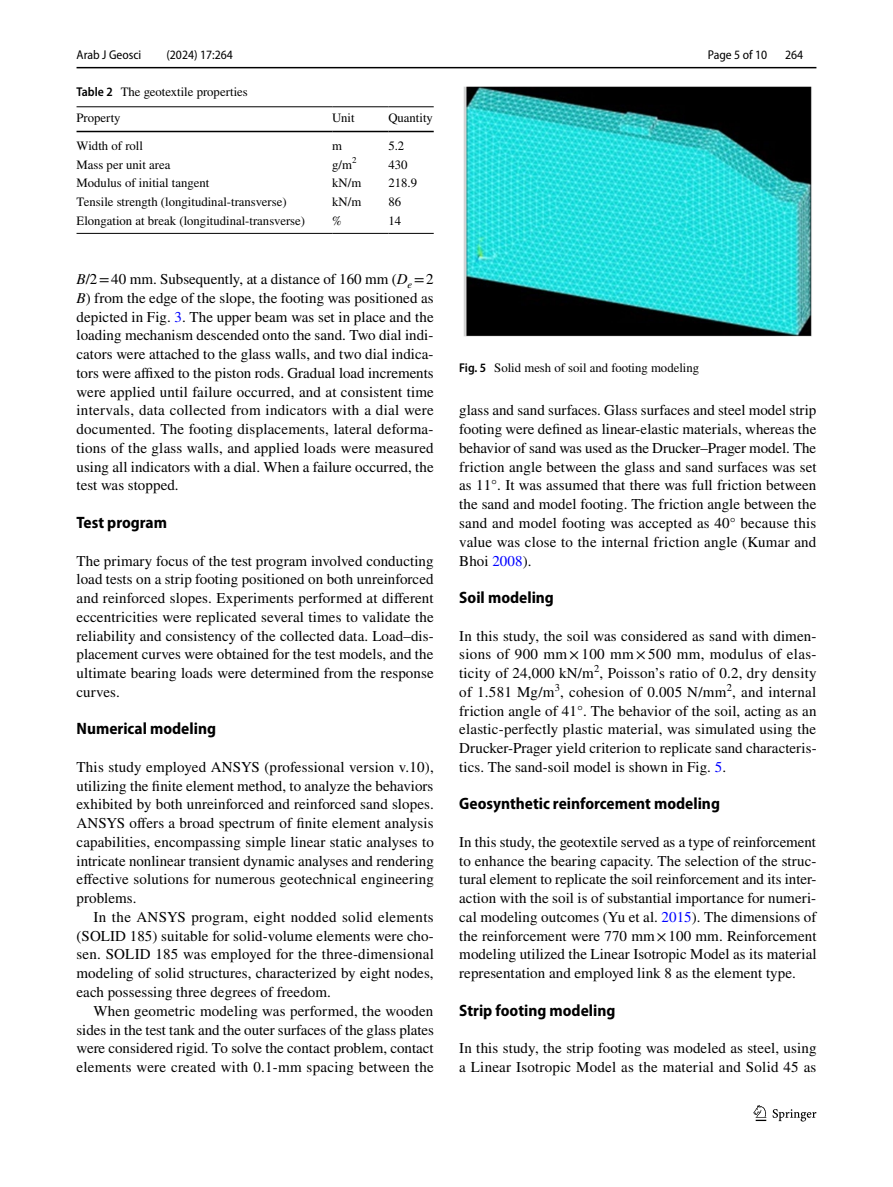
<style>
.page{position:relative;width:893px;height:1187px;background:#fff}
.page>*{position:absolute;margin:0;border:0;box-sizing:border-box;transform-origin:0 0}
.t1{font:700 semi-condensed 16.5px "Myriad Pro";color:#000}
.t2{font:15px/18.8px "STIX";letter-spacing:.005em;color:#000;text-align:justify}
.t3{font:12.75px/25.5px "STIX";color:#000}
.t4{font:semi-condensed 12.75px "Myriad Pro";color:#000}
.s1{font-family:"Myriad Pro";font-weight:600;font-stretch:semi-condensed}
.s2{font-style:italic}
.s3{color:#00f}
</style>
<div class="page">
<hr style="left:77px;top:67px;width:739px;height:1px;background:#000">
<svg style="left:753px;top:1105px;width:13px;height:15px"></svg>
<svg style="left:773px;top:1109px;width:43px;height:12px"></svg>
<hr style="left:77px;top:106px;width:255px;height:1px;background:#000">
<hr style="left:77px;top:131px;width:255px;height:1px;background:#000">
<hr style="left:332px;top:106px;width:56px;height:1px;background:#000">
<hr style="left:332px;top:131px;width:56px;height:1px;background:#000">
<hr style="left:388px;top:106px;width:46px;height:1px;background:#000">
<hr style="left:388px;top:131px;width:46px;height:1px;background:#000">
<hr style="left:77px;top:233px;width:255px;height:1px;background:#000">
<hr style="left:332px;top:233px;width:56px;height:1px;background:#000">
<hr style="left:388px;top:233px;width:46px;height:1px;background:#000">
<img style="left:463px;top:87px;width:349px;height:249px">
<p class="t4" style="left:77px;top:48px;width:66px">Arab J Geosci</p>
<p class="t4" style="left:166px;top:48px;width:68px">(2024) 17:264</p>
<p class="t4" style="left:708px;top:48px;width:61px">Page 5 of 10</p>
<p class="t4" style="left:785px;top:48px;width:20px">264</p>
<p class="t3" style="left:77px;top:80px;width:173px"><span class="s1">Table 2</span> The geotextile properties<br>Property</p>
<p class="t3" style="left:332px;top:106px;width:24px">Unit</p>
<p class="t3" style="left:388px;top:106px;width:46px">Quantity</p>
<p class="t3" style="left:77px;top:134px;width:68px">Width of roll</p>
<p class="t3" style="left:332px;top:134px;width:11px">m</p>
<p class="t3" style="left:388px;top:134px;width:17px">5.2</p>
<p class="t3" style="left:77px;top:152px;width:95px">Mass per unit area</p>
<p class="t3" style="left:332px;top:152px;width:26px">g/m<sup>2</sup></p>
<p class="t3" style="left:388px;top:152px;width:21px">430</p>
<p class="t3" style="left:77px;top:171px;width:134px">Modulus of initial tangent</p>
<p class="t3" style="left:332px;top:171px;width:31px">kN/m</p>
<p class="t3" style="left:388px;top:171px;width:30px">218.9</p>
<p class="t3" style="left:77px;top:190px;width:212px">Tensile strength (longitudinal-transverse)</p>
<p class="t3" style="left:332px;top:190px;width:31px">kN/m</p>
<p class="t3" style="left:388px;top:190px;width:14px">86</p>
<p class="t3" style="left:77px;top:209px;width:230px">Elongation at break (longitudinal-transverse)</p>
<p class="t3" style="left:332px;top:209px;width:11px">%</p>
<p class="t3" style="left:388px;top:209px;width:14px">14</p>
<p class="t2" style="left:77px;top:271px;width:359px"><span class="s2">B</span>/2=40 mm. Subsequently, at a distance of 160 mm (<span class="s2">D</span><sub>e</sub> =2<br><span class="s2">B</span>) from the edge of the slope, the footing was positioned as depicted in Fig. <span class="s3">3</span>. The upper beam was set in place and the loading mechanism descended onto the sand. Two dial indi&shy;cators were attached to the glass walls, and two dial indica&shy;tors were affixed to the piston rods. Gradual load increments were applied until failure occurred, and at consistent time intervals, data collected from indicators with a dial were documented. The footing displacements, lateral deforma&shy;tions of the glass walls, and applied loads were measured using all indicators with a dial. When a failure occurred, the test was stopped.</p>
<p class="t1" style="left:77px;top:513px;width:92px">Test program</p>
<p class="t2" style="left:77px;top:552px;width:359px">The primary focus of the test program involved conducting load tests on a strip footing positioned on both unreinforced and reinforced slopes. Experiments performed at different eccentricities were replicated several times to validate the reliability and consistency of the collected data. Load–dis&shy;placement curves were obtained for the test models, and the ultimate bearing loads were determined from the response curves.</p>
<p class="t1" style="left:77px;top:719px;width:141px">Numerical modeling</p>
<p class="t2" style="left:77px;top:758px;width:359px">This study employed ANSYS (professional version v.10), utilizing the finite element method, to analyze the behaviors exhibited by both unreinforced and reinforced sand slopes.<br>ANSYS offers a broad spectrum of finite element analysis capabilities, encompassing simple linear static analyses to intricate nonlinear transient dynamic analyses and rendering effective solutions for numerous geotechnical engineering problems.</p>
<p class="t2" style="left:77px;top:908px;width:359px;text-indent:17px">In the ANSYS program, eight nodded solid elements (SOLID 185) suitable for solid-volume elements were cho&shy;sen. SOLID 185 was employed for the three-dimensional modeling of solid structures, characterized by eight nodes, each possessing three degrees of freedom.</p>
<p class="t2" style="left:77px;top:1002px;width:359px;text-indent:17px">When geometric modeling was performed, the wooden sides in the test tank and the outer surfaces of the glass plates were considered rigid. To solve the contact problem, contact elements were created with 0.1-mm spacing between the</p>
<p class="t3" style="left:459px;top:355px;width:241px"><span class="s1">Fig. 5</span> Solid mesh of soil and footing modeling</p>
<p class="t2" style="left:459px;top:402px;width:359px">glass and sand surfaces. Glass surfaces and steel model strip footing were defined as linear-elastic materials, whereas the behavior of sand was used as the Drucker–Prager model. The friction angle between the glass and sand surfaces was set as 11°. It was assumed that there was full friction between the sand and model footing. The friction angle between the sand and model footing was accepted as 40° because this value was close to the internal friction angle (Kumar and Bhoi <span class="s3">2008</span>).</p>
<p class="t1" style="left:459px;top:588px;width:96px">Soil modeling</p>
<p class="t2" style="left:459px;top:627px;width:359px">In this study, the soil was considered as sand with dimen&shy;sions of 900 mm × 100 mm × 500 mm, modulus of elas&shy;ticity of 24,000 kN/m<sup>2</sup>, Poisson’s ratio of 0.2, dry density of 1.581 Mg/m<sup>3</sup>, cohesion of 0.005 N/mm<sup>2</sup>, and internal friction angle of 41°. The behavior of the soil, acting as an elastic-perfectly plastic material, was simulated using the Drucker-Prager yield criterion to replicate sand characteris&shy;tics. The sand-soil model is shown in Fig. <span class="s3">5</span>.</p>
<p class="t1" style="left:459px;top:794px;width:262px">Geosynthetic reinforcement modeling</p>
<p class="t2" style="left:459px;top:833px;width:359px">In this study, the geotextile served as a type of reinforcement to enhance the bearing capacity. The selection of the struc&shy;tural element to replicate the soil reinforcement and its inter&shy;action with the soil is of substantial importance for numeri&shy;cal modeling outcomes (Yu et al. <span class="s3">2015</span>). The dimensions of the reinforcement were 770 mm×100 mm. Reinforcement modeling utilized the Linear Isotropic Model as its material representation and employed link 8 as the element type.</p>
<p class="t1" style="left:459px;top:1000px;width:158px">Strip footing modeling</p>
<p class="t2" style="left:459px;top:1039px;width:359px">In this study, the strip footing was modeled as steel, using a Linear Isotropic Model as the material and Solid 45 as</p>
</div>
